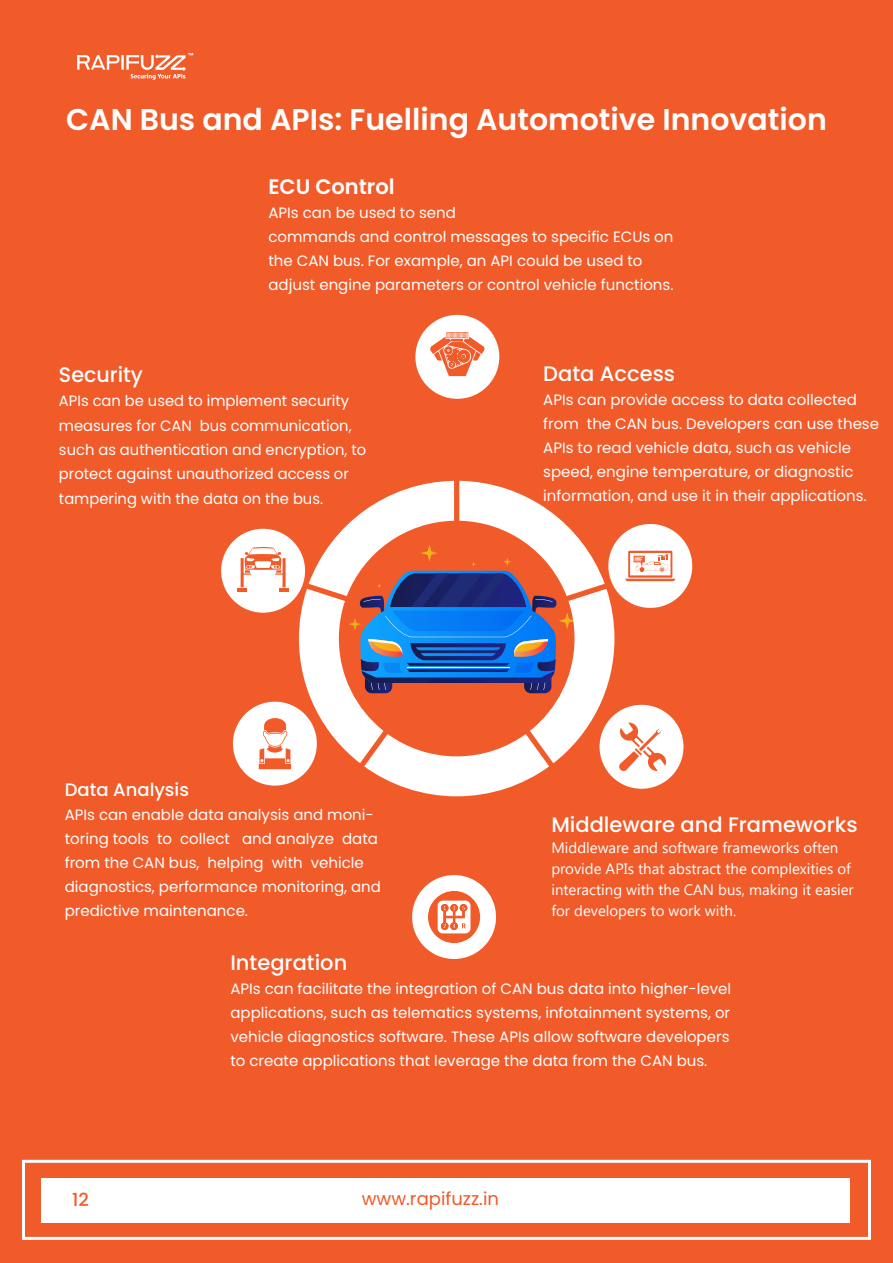
<style>
.page{position:relative;width:893px;height:1263px;background:#fff}
.page>*{position:absolute;margin:0;border:0;box-sizing:border-box;transform-origin:0 0}
.t1{font:600 30px "Poppins";color:#fff}
.t2{font:500 21px "Poppins";color:#fff}
.t3{font:600 21px "Poppins";color:#fff}
.t4{font:18px "Poppins";color:#f15a29}
.t5{font:500 18px "Poppins";color:#fff}
.t6{font:500 18px "Poppins";color:#f15a29}
.t7{font:15px/24px "Poppins";color:#fff}
.t8{font:15px/21px "Segoe UI";color:#fff}
</style>
<div class="page">
<div style="left:0;top:0;width:893px;height:1262px;background:#f15a29"></div>
<svg style="left:77px;top:53px;width:116px;height:27px"></svg>
<div style="left:415px;top:315px;width:84px;height:84px;background:#fff;border-radius:50%"></div>
<svg style="left:430px;top:332px;width:55px;height:44px"></svg>
<div style="left:221px;top:529px;width:84px;height:84px;background:#fff;border-radius:50%"></div>
<hr style="left:237px;top:588px;width:10px;height:4px;background:#f15a29">
<hr style="left:279px;top:588px;width:10px;height:4px;background:#f15a29">
<svg style="left:241px;top:547px;width:45px;height:40px"></svg>
<div style="left:233px;top:702px;width:84px;height:84px;background:#fff;border-radius:50%"></div>
<svg style="left:259px;top:718px;width:32px;height:51px"></svg>
<div style="left:608px;top:524px;width:84px;height:84px;background:#fff;border-radius:50%"></div>
<div style="left:412px;top:875px;width:84px;height:84px;background:#fff;border-radius:50%"></div>
<svg style="left:428px;top:891px;width:52px;height:52px"></svg>
<div style="left:600px;top:705px;width:83px;height:84px;background:#fff;border-radius:50%"></div>
<svg style="left:299px;top:481px;width:376px;height:315px"></svg>
<div style="left:41px;top:1178px;width:809px;height:45px;background:#fff"></div>
<div style="left:22px;top:1160px;width:849px;height:80px;border:3px solid #fff"></div>
<h1 class="t1" style="left:66px;top:102px;width:762px">CAN Bus and APIs: Fuelling Automotive Innovation</h1>
<h2 class="t3" style="left:268px;top:175px;width:128px">ECU Control</h2>
<p class="t7" style="left:268px;top:201px;width:407px">APIs can be used to send<br>commands and control messages to specific ECUs on the CAN bus. For example, an API could be used to adjust engine parameters or control vehicle functions.</p>
<h2 class="t2" style="left:59px;top:362px;width:85px">Security</h2>
<p class="t7" style="left:59px;top:389px;width:309px;line-height:24.5px">APIs can be used to implement security measures for CAN bus communication, such as authentication and encryption, to protect against unauthorized access or tampering with the data on the bus.</p>
<h2 class="t2" style="left:543px;top:362px;width:133px">Data Access</h2>
<p class="t7" style="left:543px;top:388px;width:337px">APIs can provide access to data collected from the CAN bus. Developers can use these APIs to read vehicle data, such as vehicle speed, engine temperature, or diagnostic information, and use it in their applications.</p>
<p class="t5" style="left:65px;top:779px;width:126px">Data Analysis</p>
<p class="t7" style="left:65px;top:802px;width:318px">APIs can enable data analysis and moni&shy;toring tools to collect and analyze data from the CAN bus, helping with vehicle diagnostics, performance monitoring, and predictive maintenance.</p>
<h2 class="t2" style="left:230px;top:950px;width:118px">Integration</h2>
<p class="t7" style="left:230px;top:977px;width:502px;text-align:justify">APIs can facilitate the integration of CAN bus data into higher-level applications, such as telematics systems, infotainment systems, or vehicle diagnostics software. These APIs allow software developers to create applications that leverage the data from the CAN bus.</p>
<h2 class="t2" style="left:551px;top:812px;width:308px">Middleware and Frameworks</h2>
<p class="t8" style="left:551px;top:837px;width:304px">Middleware and software frameworks often provide APIs that abstract the complexities of interacting with the CAN bus, making it easier for developers to work with.</p>
<p class="t6" style="left:72px;top:1189px;width:18px">12</p>
<p class="t4" style="left:362px;top:1188px;width:139px">www.rapifuzz.in</p>
</div>
